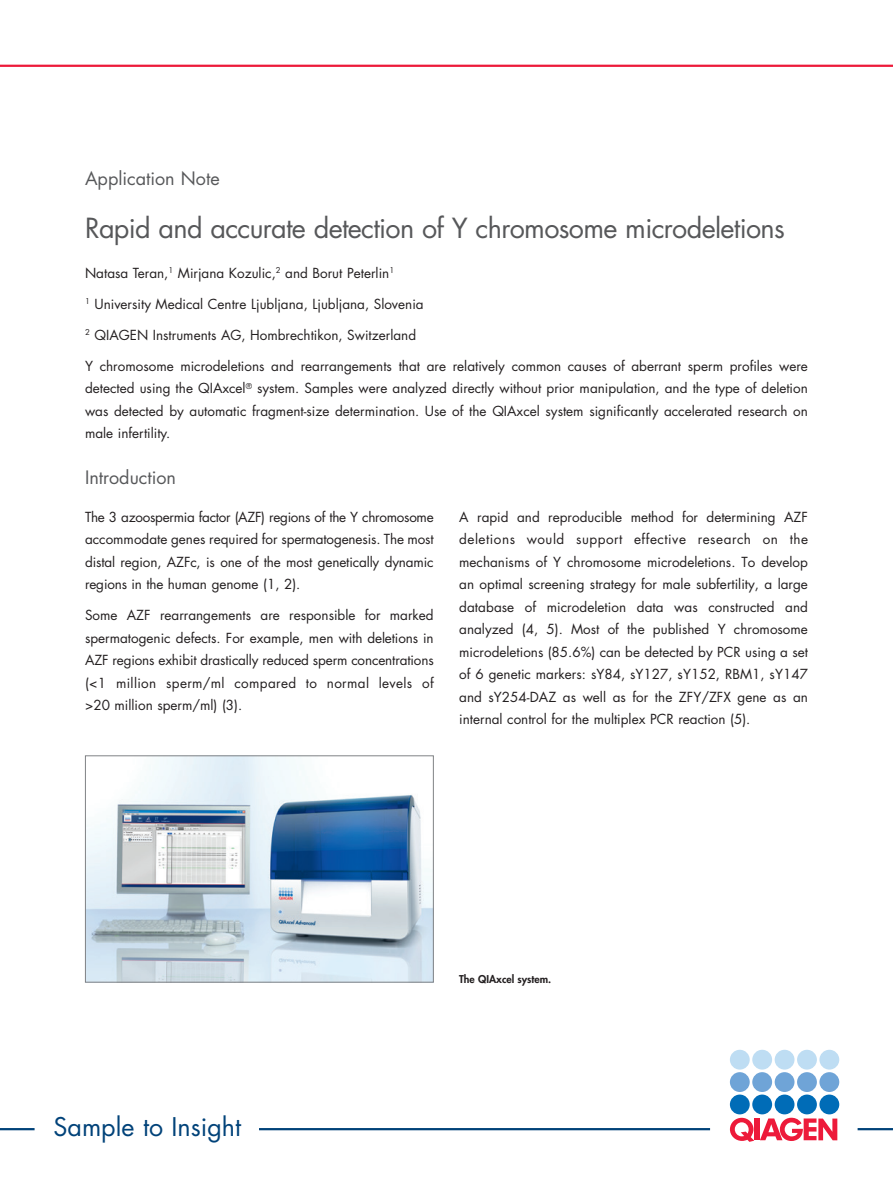
<style>
.page{position:relative;width:893px;height:1191px;background:#fff}
.page>*{position:absolute;margin:0;border:0;box-sizing:border-box;transform-origin:0 0}
.t1{font:27px "Futura Std";letter-spacing:-.025em;color:#57585a}
.t2{font:25.05px "Futura Std";color:#004279}
.t3{font:18px "Futura Std";color:#57585a}
.t4{font:13.5px/22.5px "Futura Std";color:#231f20;text-align:justify}
.t5{font:800 10.5px "Futura Std";color:#231f20}
</style>
<div class="page">
<hr style="left:0;top:65px;width:893px;height:2px;background:#ed1a3a">
<hr style="left:0;top:1128px;width:35px;height:2px;background:#004279">
<hr style="left:259px;top:1128px;width:451px;height:2px;background:#004279">
<div style="left:730px;top:1094px;width:20px;height:20px;background:#006cb7;border-radius:50%"></div>
<div style="left:752px;top:1094px;width:20px;height:20px;background:#006cb7;border-radius:50%"></div>
<div style="left:775px;top:1094px;width:19px;height:20px;background:#006cb7;border-radius:50%"></div>
<div style="left:797px;top:1094px;width:20px;height:20px;background:#006cb7;border-radius:50%"></div>
<div style="left:819px;top:1094px;width:20px;height:20px;background:#006cb7;border-radius:50%"></div>
<div style="left:730px;top:1072px;width:20px;height:20px;background:#6fa4d7;border-radius:50%"></div>
<div style="left:752px;top:1072px;width:20px;height:20px;background:#6fa4d7;border-radius:50%"></div>
<div style="left:775px;top:1072px;width:19px;height:20px;background:#6fa4d7;border-radius:50%"></div>
<div style="left:797px;top:1072px;width:20px;height:20px;background:#6fa4d7;border-radius:50%"></div>
<div style="left:819px;top:1072px;width:20px;height:20px;background:#6fa4d7;border-radius:50%"></div>
<div style="left:730px;top:1049px;width:20px;height:20px;background:#beddf3;border-radius:50%"></div>
<div style="left:752px;top:1049px;width:20px;height:20px;background:#beddf3;border-radius:50%"></div>
<div style="left:775px;top:1049px;width:19px;height:20px;background:#beddf3;border-radius:50%"></div>
<div style="left:797px;top:1049px;width:20px;height:20px;background:#beddf3;border-radius:50%"></div>
<div style="left:819px;top:1049px;width:20px;height:20px;background:#beddf3;border-radius:50%"></div>
<svg style="left:730px;top:1117px;width:24px;height:24px"></svg>
<div style="left:755px;top:1118px;width:5px;height:22px;background:#ed1a3a"></div>
<svg style="left:760px;top:1117px;width:77px;height:24px"></svg>
<hr style="left:858px;top:1128px;width:35px;height:2px;background:#004279">
<img style="left:87px;top:757px;width:345px;height:223px">
<div style="left:85px;top:755px;width:349px;height:227px;border:1px solid #808285"></div>
<h3 class="t3" style="left:85px;top:167px;width:136px">Application Note</h3>
<h1 class="t1" style="left:85px;top:211px;width:701px">Rapid and accurate detection of Y chromosome microdeletions</h1>
<p class="t4" style="left:85px;top:261px;width:311px">Natasa Teran,<sup>1</sup> Mirjana Kozulic,<sup>2</sup> and Borut Peterlin<sup>1</sup></p>
<p class="t4" style="left:85px;top:292px;width:340px"><sup>1</sup> University Medical Centre Ljubljana, Ljubljana, Slovenia</p>
<p class="t4" style="left:85px;top:323px;width:333px"><sup>2</sup> QIAGEN Instruments AG, Hombrechtikon, Switzerland</p>
<p class="t4" style="left:85px;top:354px;width:724px">Y chromosome microdeletions and rearrangements that are relatively common causes of aberrant sperm profiles were detected using the QIAxcel<sup>®</sup> system. Samples were analyzed directly without prior manipulation, and the type of deletion was detected by automatic fragment-size determination. Use of the QIAxcel system significantly accelerated research on male infertility.</p>
<h3 class="t3" style="left:85px;top:466px;width:93px">Introduction</h3>
<p class="t4" style="left:85px;top:505px;width:350px">The 3 azoospermia factor (AZF) regions of the Y chromosome accommodate genes required for spermatogenesis. The most distal region, AZFc, is one of the most genetically dynamic regions in the human genome (1, 2).</p>
<p class="t4" style="left:85px;top:604px;width:350px">Some AZF rearrangements are responsible for marked spermatogenic defects. For example, men with deletions in AZF regions exhibit drastically reduced sperm concentrations (&lt;1 million sperm/ml compared to normal levels of &gt;20 million sperm/ml) (3).</p>
<p class="t4" style="left:459px;top:505px;width:350px">A rapid and reproducible method for determining AZF deletions would support effective research on the mechanisms of Y chromosome microdeletions. To develop an optimal screening strategy for male subfertility, a large database of microdeletion data was constructed and analyzed (4, 5). Most of the published Y chromosome microdeletions (85.6%) can be detected by PCR using a set of 6 genetic markers: sY84, sY127, sY152, RBM1, sY147 and sY254-DAZ as well as for the ZFY/ZFX gene as an internal control for the multiplex PCR reaction (5).</p>
<h2 class="t2" style="left:54px;top:1110px;width:189px">Sample to Insight</h2>
<p class="t5" style="left:459px;top:972px;width:93px">The QIAxcel system.</p>
</div>
